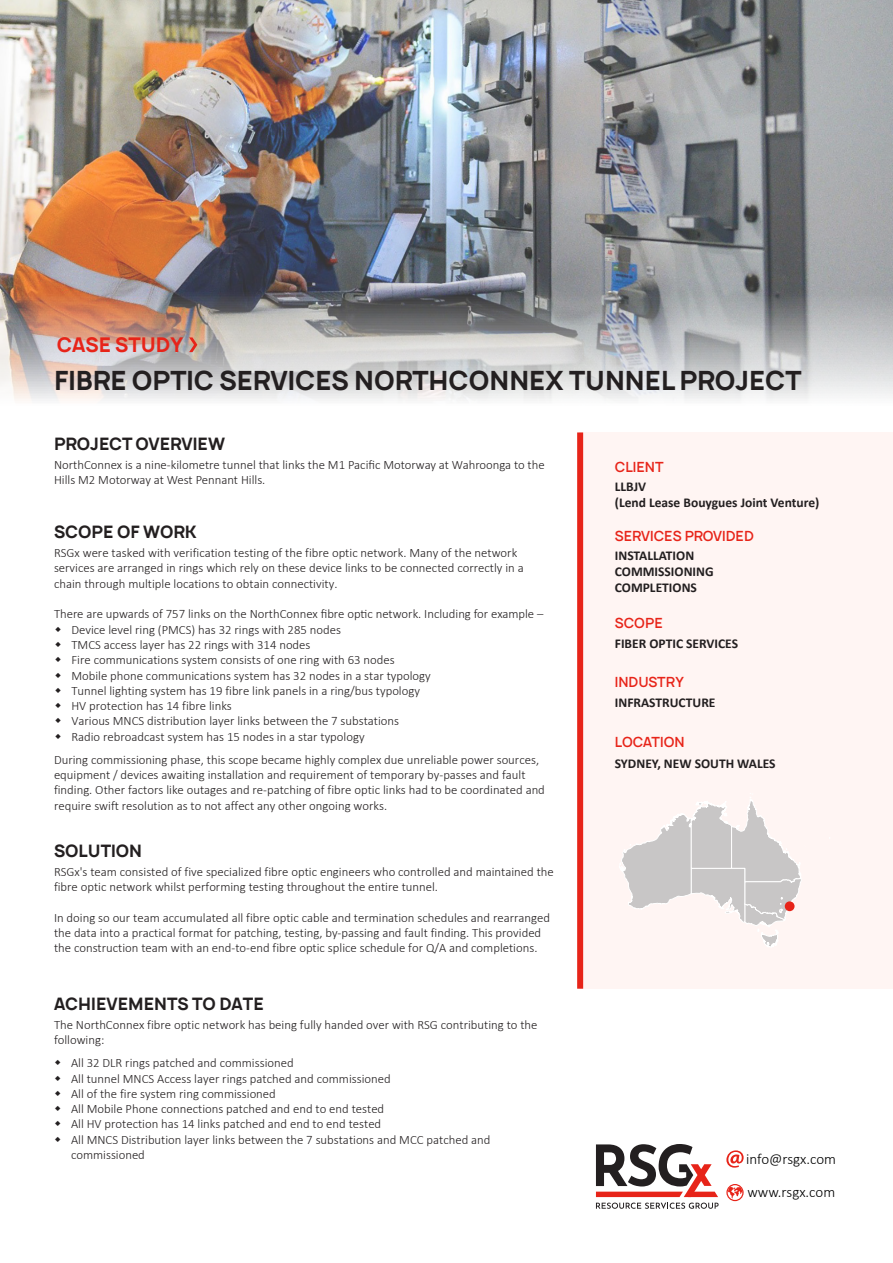
<style>
.page{position:relative;width:893px;height:1263px;background:#fff}
.page>*{position:absolute;margin:0;border:0;box-sizing:border-box;transform-origin:0 0}
.Main_Discipline_16pt{font:700 25.5px "Manrope";color:#231f20}
.Main_Discipline_16pt-2{font:700 19.5px "Manrope";color:#e72419}
.Body_10{font:700 16.5px "Manrope";color:#231f20}
.Body_10-2{font:300 15px "Calibri";color:#000}
.Body_10-3{font:700 13.5px "Calibri";color:#231f20}
.Heading_23_pt{font:600 13.5px "Manrope";color:#e72419}
.Body_10-4{font:300 12.75px/15.3px "Calibri";color:#231f20}
</style>
<div class="page">
<img style="left:0;top:0;width:893px;height:401px">
<div style="left:580px;top:432px;width:313px;height:557px;background:#fff5f3"></div>
<svg style="left:726px;top:1150px;width:18px;height:17px"></svg>
<svg style="left:726px;top:1184px;width:18px;height:17px"></svg>
<svg style="left:596px;top:1144px;width:123px;height:65px"></svg>
<div style="left:577px;top:432px;width:6px;height:557px;background:#e72419"></div>
<svg style="left:189px;top:337px;width:8px;height:15px"></svg>
<svg style="left:619px;top:797px;width:182px;height:150px"></svg>
<div style="left:785px;top:901px;width:9px;height:10px;background:#e72419;border-radius:50%"></div>
<p class="Main_Discipline_16pt-2" style="left:57px;top:331px;width:128px">CASE STUDY</p>
<p class="Main_Discipline_16pt" style="left:54px;top:363px;width:749px">FIBRE OPTIC SERVICES NORTHCONNEX TUNNEL PROJECT</p>
<p class="Body_10" style="left:54px;top:433px;width:173px">PROJECT OVERVIEW</p>
<p class="Body_10-4" style="left:54px;top:457px;width:492px">NorthConnex is a nine-kilometre tunnel that links the M1 Pacific Motorway at Wahroonga to the<br>Hills M2 Motorway at West Pennant Hills.</p>
<p class="Body_10" style="left:54px;top:521px;width:144px">SCOPE OF WORK</p>
<p class="Body_10-4" style="left:54px;top:545px;width:471px">RSGx were tasked with verification testing of the fibre optic network. Many of the network services are arranged in rings which rely on these device links to be connected correctly in a chain through multiple locations to obtain connectivity.</p>
<p class="Body_10-4" style="left:54px;top:606px;width:491px">There are upwards of 757 links on the NorthConnex fibre optic network. Including for example –</p>
<p class="Body_10-4" style="left:71px;top:622px;width:361px">Device level ring (PMCS) has 32 rings with 285 nodes<br>TMCS access layer has 22 rings with 314 nodes<br>Fire communications system consists of one ring with 63 nodes Mobile phone communications system has 32 nodes in a star typology Tunnel lighting system has 19 fibre link panels in a ring/bus typology HV protection has 14 fibre links<br>Various MNCS distribution layer links between the 7 substations Radio rebroadcast system has 15 nodes in a star typology</p>
<p class="Body_10-4" style="left:54px;top:752px;width:492px">During commissioning phase, this scope became highly complex due unreliable power sources, equipment / devices awaiting installation and requirement of temporary by-passes and fault finding. Other factors like outages and re-patching of fibre optic links had to be coordinated and require swift resolution as to not affect any other ongoing works.</p>
<p class="Body_10" style="left:54px;top:839px;width:90px">SOLUTION</p>
<p class="Body_10-4" style="left:54px;top:864px;width:501px">RSGx's team consisted of five specialized fibre optic engineers who controlled and maintained the fibre optic network whilst performing testing throughout the entire tunnel.</p>
<p class="Body_10-4" style="left:54px;top:910px;width:498px">In doing so our team accumulated all fibre optic cable and termination schedules and rearranged the data into a practical format for patching, testing, by-passing and fault finding. This provided the construction team with an end-to-end fibre optic splice schedule for Q/A and completions.</p>
<p class="Body_10" style="left:54px;top:993px;width:211px">ACHIEVEMENTS TO DATE</p>
<p class="Body_10-4" style="left:54px;top:1017px;width:485px">The NorthConnex fibre optic network has being fully handed over with RSG contributing to the following:</p>
<p class="Body_10-4" style="left:71px;top:1055px;width:421px">All 32 DLR rings patched and commissioned<br>All tunnel MNCS Access layer rings patched and commissioned<br>All of the fire system ring commissioned<br>All Mobile Phone connections patched and end to end tested<br>All HV protection has 14 links patched and end to end tested<br>All MNCS Distribution layer links between the 7 substations and MCC patched and commissioned</p>
<p class="Heading_23_pt" style="left:615px;top:458px;width:50px">CLIENT</p>
<p class="Body_10-3" style="left:615px;top:477px;width:33px">LLBJV</p>
<p class="Body_10-3" style="left:615px;top:493px;width:206px">(Lend Lease Bouygues Joint Venture)</p>
<p class="Heading_23_pt" style="left:615px;top:527px;width:141px">SERVICES PROVIDED</p>
<p class="Body_10-3" style="left:615px;top:545px;width:81px">INSTALLATION</p>
<p class="Body_10-3" style="left:615px;top:562px;width:100px">COMMISSIONING</p>
<p class="Body_10-3" style="left:615px;top:578px;width:84px">COMPLETIONS</p>
<p class="Heading_23_pt" style="left:615px;top:614px;width:49px">SCOPE</p>
<p class="Body_10-3" style="left:615px;top:634px;width:125px">FIBER OPTIC SERVICES</p>
<p class="Heading_23_pt" style="left:615px;top:673px;width:70px">INDUSTRY</p>
<p class="Body_10-3" style="left:615px;top:693px;width:102px">INFRASTRUCTURE</p>
<p class="Heading_23_pt" style="left:615px;top:733px;width:71px">LOCATION</p>
<p class="Body_10-3" style="left:615px;top:753px;width:162px">SYDNEY, NEW SOUTH WALES</p>
<p class="Body_10-2" style="left:746px;top:1149px;width:91px">info@rsgx.com</p>
<p class="Body_10-2" style="left:747px;top:1183px;width:89px">www.rsgx.com</p>
</div>
